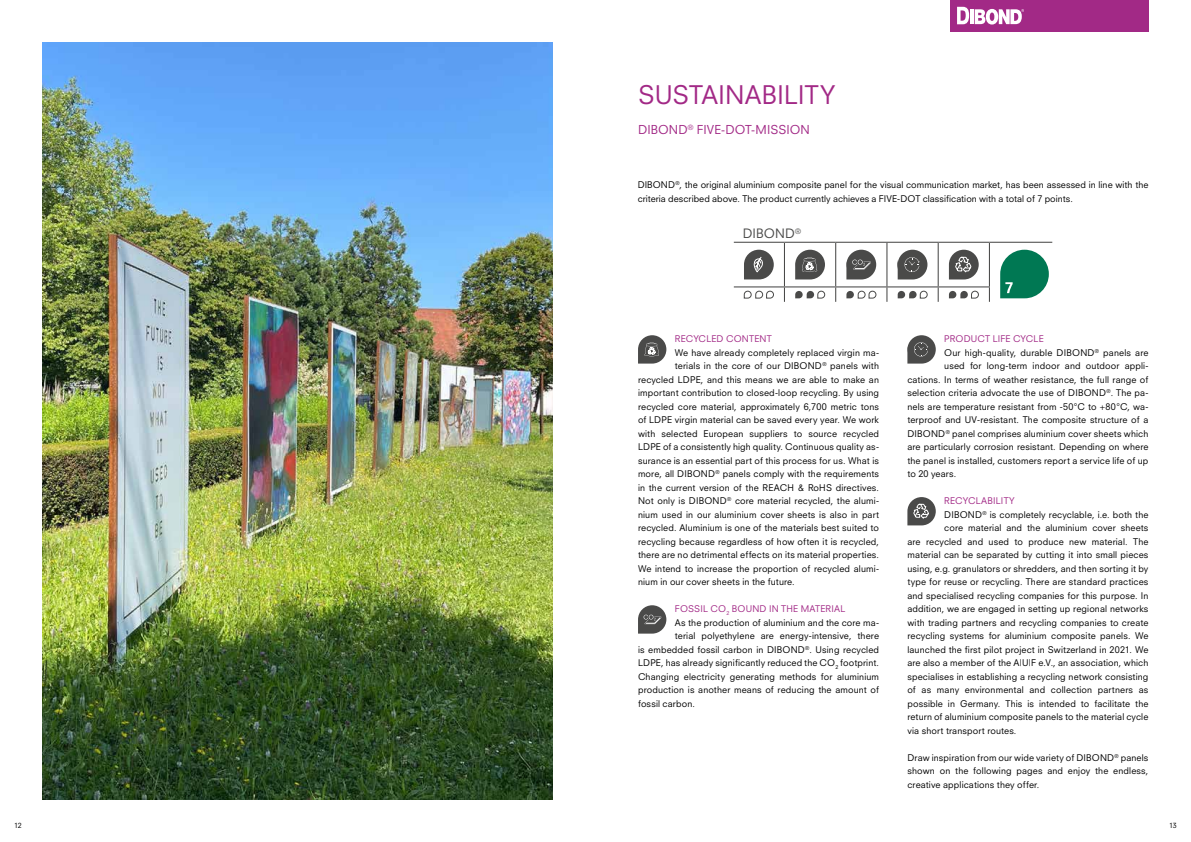
<style>
.page{position:relative;width:1191px;height:842px;background:#fff}
.page>*{position:absolute;margin:0;border:0;box-sizing:border-box;transform-origin:0 0}
.t1{font:25px "Neuzeit SLT Std";color:#a22986}
.t2{font:12.6px "Neuzeit SLT Std";letter-spacing:.005em;color:#4a4a49}
.t3{font:12px "Neuzeit SLT Std";letter-spacing:.005em;color:#a22986}
.t4{font:9px/13.5px "Neuzeit SLT Std";letter-spacing:.015em;color:#000}
.t5{font:9px "Neuzeit SLT Std";letter-spacing:.02em;color:#a22986}
.t6{font:7px "Neuzeit SLT Std";color:#000}
</style>
<div class="page">
<div style="left:950px;top:0;width:198px;height:31px;background:#a22986"></div>
<svg style="left:957px;top:7px;width:67px;height:18px"></svg>
<img style="left:43px;top:43px;width:510px;height:756px">
<svg style="left:638px;top:335px;width:28px;height:29px"></svg>
<svg style="left:638px;top:605px;width:28px;height:29px"></svg>
<svg style="left:907px;top:335px;width:28px;height:29px"></svg>
<svg style="left:907px;top:497px;width:28px;height:28px"></svg>
<hr style="left:734px;top:242px;width:50px;height:1px;background:#4a4a49">
<hr style="left:784px;top:242px;width:51px;height:1px;background:#4a4a49">
<hr style="left:784px;top:243px;width:1px;height:43px;background:#4a4a49">
<hr style="left:835px;top:242px;width:52px;height:1px;background:#4a4a49">
<hr style="left:835px;top:243px;width:1px;height:43px;background:#4a4a49">
<hr style="left:887px;top:242px;width:51px;height:1px;background:#4a4a49">
<hr style="left:886px;top:243px;width:1px;height:43px;background:#4a4a49">
<hr style="left:938px;top:242px;width:51px;height:1px;background:#4a4a49">
<hr style="left:937px;top:243px;width:1px;height:43px;background:#4a4a49">
<hr style="left:989px;top:242px;width:63px;height:1px;background:#4a4a49">
<hr style="left:989px;top:243px;width:1px;height:43px;background:#4a4a49">
<hr style="left:734px;top:286px;width:50px;height:1px;background:#4a4a49">
<hr style="left:784px;top:286px;width:51px;height:1px;background:#4a4a49">
<svg style="left:784px;top:287px;width:1px;height:15px"></svg>
<hr style="left:835px;top:286px;width:52px;height:1px;background:#4a4a49">
<svg style="left:835px;top:287px;width:1px;height:15px"></svg>
<hr style="left:887px;top:286px;width:51px;height:1px;background:#4a4a49">
<svg style="left:886px;top:287px;width:1px;height:15px"></svg>
<hr style="left:938px;top:286px;width:52px;height:1px;background:#4a4a49">
<svg style="left:937px;top:287px;width:1px;height:15px"></svg>
<svg style="left:989px;top:287px;width:1px;height:15px"></svg>
<svg style="left:744px;top:250px;width:29px;height:29px"></svg>
<svg style="left:795px;top:250px;width:30px;height:29px"></svg>
<svg style="left:846px;top:250px;width:30px;height:29px"></svg>
<svg style="left:897px;top:250px;width:30px;height:29px"></svg>
<svg style="left:949px;top:250px;width:29px;height:29px"></svg>
<svg style="left:743px;top:291px;width:31px;height:8px"></svg>
<svg style="left:795px;top:291px;width:30px;height:8px"></svg>
<svg style="left:846px;top:291px;width:30px;height:8px"></svg>
<svg style="left:897px;top:291px;width:30px;height:8px"></svg>
<svg style="left:949px;top:291px;width:30px;height:8px"></svg>
<svg style="left:1000px;top:250px;width:48px;height:48px;background:#298d6e"></svg>
<h1 class="t1" style="left:638px;top:79px;width:199px">SUSTAINABILITY</h1>
<h3 class="t3" style="left:638px;top:122px;width:173px">DIBOND<sup>®</sup> FIVE-DOT-MISSION</h3>
<p class="t4" style="left:637px;top:178px;width:512px">DIBOND<sup>®</sup>, the original aluminium composite panel for the visual communication market, has been assessed in line with the criteria described above. The product currently achieves a FIVE-DOT classification with a total of 7 points.</p>
<h2 class="t2" style="left:743px;top:226px;width:60px">DIBOND<sup>®</sup></h2>
<p class="t5" style="left:675px;top:333px;width:98px">RECYCLED CONTENT</p>
<p class="t4" style="left:675px;top:345px;width:206px">We have already completely replaced virgin ma-</p>
<p class="t4" style="left:675px;top:359px;width:206px">terials in the core of our DIBOND<sup>®</sup> panels with</p>
<p class="t4" style="left:638px;top:372px;width:242px">recycled LDPE, and this means we are able to make an</p>
<p class="t4" style="left:638px;top:386px;width:242px">important contribution to closed-loop recycling. By using</p>
<p class="t4" style="left:638px;top:399px;width:242px">recycled core material, approximately 6,700 metric tons</p>
<p class="t4" style="left:638px;top:413px;width:242px">of LDPE virgin material can be saved every year. We work</p>
<p class="t4" style="left:638px;top:426px;width:242px">with selected European suppliers to source recycled</p>
<p class="t4" style="left:638px;top:440px;width:242px">LDPE of a consistently high quality. Continuous quality as-</p>
<p class="t4" style="left:638px;top:453px;width:242px">surance is an essential part of this process for us. What is</p>
<p class="t4" style="left:638px;top:467px;width:242px">more, all DIBOND<sup>®</sup> panels comply with the requirements</p>
<p class="t4" style="left:638px;top:480px;width:242px">in the current version of the REACH &amp; RoHS directives.</p>
<p class="t4" style="left:638px;top:494px;width:242px">Not only is DIBOND<sup>®</sup> core material recycled, the alumi-</p>
<p class="t4" style="left:638px;top:507px;width:242px">nium used in our aluminium cover sheets is also in part</p>
<p class="t4" style="left:638px;top:521px;width:242px">recycled. Aluminium is one of the materials best suited to</p>
<p class="t4" style="left:638px;top:534px;width:242px">recycling because regardless of how often it is recycled,</p>
<p class="t4" style="left:638px;top:548px;width:242px">there are no detrimental effects on its material properties.</p>
<p class="t4" style="left:638px;top:561px;width:242px">We intend to increase the proportion of recycled alumi-</p>
<p class="t4" style="left:638px;top:575px;width:158px">nium in our cover sheets in the future.</p>
<p class="t5" style="left:675px;top:603px;width:172px">FOSSIL CO<sub>2</sub> BOUND IN THE MATERIAL</p>
<p class="t4" style="left:675px;top:615px;width:206px">As the production of aluminium and the core ma-</p>
<p class="t4" style="left:675px;top:629px;width:206px">terial polyethylene are energy-intensive, there</p>
<p class="t4" style="left:638px;top:642px;width:242px">is embedded fossil carbon in DIBOND<sup>®</sup>. Using recycled</p>
<p class="t4" style="left:638px;top:656px;width:242px">LDPE, has already significantly reduced the CO<sub>2</sub> footprint.</p>
<p class="t4" style="left:638px;top:669px;width:242px">Changing electricity generating methods for aluminium</p>
<p class="t4" style="left:638px;top:683px;width:242px">production is another means of reducing the amount of</p>
<p class="t4" style="left:638px;top:696px;width:58px">fossil carbon.</p>
<p class="t5" style="left:944px;top:333px;width:101px">PRODUCT LIFE CYCLE</p>
<p class="t4" style="left:944px;top:345px;width:206px">Our high-quality, durable DIBOND<sup>®</sup> panels are</p>
<p class="t4" style="left:944px;top:359px;width:206px">used for long-term indoor and outdoor appli-</p>
<p class="t4" style="left:907px;top:372px;width:242px">cations. In terms of weather resistance, the full range of</p>
<p class="t4" style="left:907px;top:386px;width:242px">selection criteria advocate the use of DIBOND<sup>®</sup>. The pa-</p>
<p class="t4" style="left:907px;top:399px;width:242px">nels are temperature resistant from -50°C to +80°C, wa-</p>
<p class="t4" style="left:907px;top:413px;width:242px">terproof and UV-resistant. The composite structure of a</p>
<p class="t4" style="left:907px;top:426px;width:242px">DIBOND<sup>®</sup> panel comprises aluminium cover sheets which</p>
<p class="t4" style="left:907px;top:440px;width:242px">are particularly corrosion resistant. Depending on where</p>
<p class="t4" style="left:907px;top:453px;width:242px">the panel is installed, customers report a service life of up</p>
<p class="t4" style="left:907px;top:467px;width:50px">to 20 years.</p>
<p class="t5" style="left:944px;top:495px;width:72px">RECYCLABILITY</p>
<p class="t4" style="left:944px;top:507px;width:206px">DIBOND<sup>®</sup> is completely recyclable, i.e. both the</p>
<p class="t4" style="left:944px;top:521px;width:206px">core material and the aluminium cover sheets</p>
<p class="t4" style="left:907px;top:534px;width:242px">are recycled and used to produce new material. The</p>
<p class="t4" style="left:907px;top:548px;width:242px">material can be separated by cutting it into small pieces</p>
<p class="t4" style="left:907px;top:561px;width:242px">using, e.g. granulators or shredders, and then sorting it by</p>
<p class="t4" style="left:907px;top:575px;width:242px">type for reuse or recycling. There are standard practices</p>
<p class="t4" style="left:907px;top:588px;width:242px">and specialised recycling companies for this purpose. In</p>
<p class="t4" style="left:907px;top:602px;width:242px">addition, we are engaged in setting up regional networks</p>
<p class="t4" style="left:907px;top:615px;width:242px">with trading partners and recycling companies to create</p>
<p class="t4" style="left:907px;top:629px;width:242px">recycling systems for aluminium composite panels. We</p>
<p class="t4" style="left:907px;top:642px;width:242px">launched the first pilot project in Switzerland in 2021. We</p>
<p class="t4" style="left:907px;top:656px;width:242px">are also a member of the A|U|F e.V., an association, which</p>
<p class="t4" style="left:907px;top:669px;width:242px">specialises in establishing a recycling network consisting</p>
<p class="t4" style="left:907px;top:683px;width:242px">of as many environmental and collection partners as</p>
<p class="t4" style="left:907px;top:696px;width:242px">possible in Germany. This is intended to facilitate the</p>
<p class="t4" style="left:907px;top:710px;width:242px">return of aluminium composite panels to the material cycle</p>
<p class="t4" style="left:907px;top:723px;width:110px">via short transport routes.</p>
<p class="t4" style="left:907px;top:750px;width:242px;text-align:justify">Draw inspiration from our wide variety of DIBOND<sup>®</sup> panels shown on the following pages and enjoy the endless, creative applications they offer.</p>
<p class="t6" style="left:14px;top:821px;width:9px">12</p>
<p class="t6" style="left:1169px;top:821px;width:9px">13</p>
</div>
